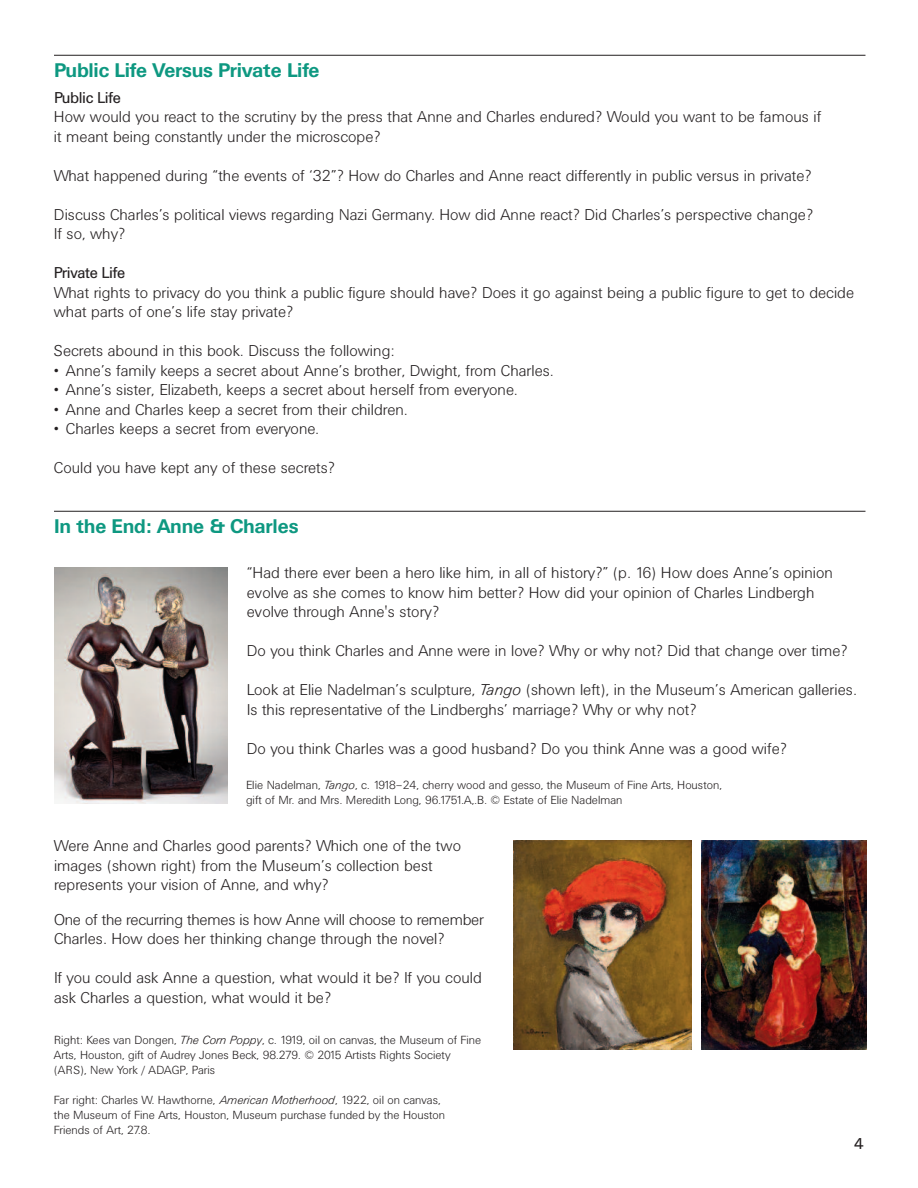
<style>
.page{position:relative;width:918px;height:1188px;background:#fff}
.page>*{position:absolute;margin:0;border:0;box-sizing:border-box;transform-origin:0 0}
.t1{font:700 22.5px "Univers Houston";letter-spacing:-.01em;color:#0e9881}
.t2{font:300 18px/19.5px "Univers Houston";color:#231f20}
.t3{font:18px "Univers Houston";letter-spacing:-.025em;color:#231f20}
.t4{font:300 13.5px/15px "Univers Houston";color:#231f20}
.s1{font-style:italic}
</style>
<div class="page">
<hr style="left:54px;top:55px;width:811px;height:1px;background:#231f20">
<hr style="left:54px;top:511px;width:811px;height:1px;background:#231f20">
<img style="left:513px;top:840px;width:179px;height:210px">
<img style="left:702px;top:840px;width:165px;height:209px">
<img style="left:54px;top:567px;width:173px;height:237px">
<p class="t1" style="left:54px;top:57px;width:267px">Public Life Versus Private Life</p>
<p class="t3" style="left:54px;top:87px;width:69px">Public Life</p>
<p class="t2" style="left:54px;top:106px;width:769px">How would you react to the scrutiny by the press that Anne and Charles endured? Would you want to be famous if it meant being constantly under the microscope?</p>
<p class="t2" style="left:54px;top:155px;width:761px;line-height:39px">What happened during “the events of ‘32”? How do Charles and Anne react differently in public versus in private?<br>Discuss Charles’s political views regarding Nazi Germany. How did Anne react? Did Charles’s perspective change?</p>
<p class="t2" style="left:54px;top:223px;width:73px">If so, why?</p>
<p class="t3" style="left:54px;top:262px;width:73px">Private Life</p>
<p class="t2" style="left:54px;top:281px;width:802px">What rights to privacy do you think a public figure should have? Does it go against being a public figure to get to decide what parts of one’s life stay private?</p>
<p class="t2" style="left:54px;top:340px;width:342px">Secrets abound in this book. Discuss the following:</p>
<p class="t2" style="left:54px;top:359px;width:501px">• Anne’s family keeps a secret about Anne’s brother, Dwight, from Charles.</p>
<p class="t2" style="left:54px;top:379px;width:465px">• Anne’s sister, Elizabeth, keeps a secret about herself from everyone.</p>
<p class="t2" style="left:54px;top:398px;width:355px">• Anne and Charles keep a secret from their children.</p>
<p class="t2" style="left:54px;top:408px;width:283px;line-height:39px">• Charles keeps a secret from everyone.<br>Could you have kept any of these secrets?</p>
<p class="t1" style="left:54px;top:513px;width:246px">In the End: Anne &amp; Charles</p>
<p class="t2" style="left:247px;top:562px;width:588px">“Had there ever been a hero like him, in all of history?” (p. 16) How does Anne’s opinion evolve as she comes to know him better? How did your opinion of Charles Lindbergh evolve through Anne's story?</p>
<p class="t2" style="left:247px;top:630px;width:612px;line-height:39px">Do you think Charles and Anne were in love? Why or why not? Did that change over time?<br>Look at Elie Nadelman’s sculpture, <span class="s1">Tango</span> (shown left), in the Museum’s American galleries.</p>
<p class="t2" style="left:247px;top:689px;width:542px;line-height:39px">Is this representative of the Lindberghs’ marriage? Why or why not?<br>Do you think Charles was a good husband? Do you think Anne was a good wife?</p>
<p class="t4" style="left:246px;top:777px;width:478px">Elie Nadelman, <span class="s1">Tango</span>, c. 1918–24, cherry wood and gesso, the Museum of Fine Arts, Houston, gift of Mr. and Mrs. Meredith Long, 96.1751.A,.B. © Estate of Elie Nadelman</p>
<p class="t2" style="left:54px;top:835px;width:409px">Were Anne and Charles good parents? Which one of the two images (shown right) from the Museum’s collection best represents your vision of Anne, and why?</p>
<p class="t2" style="left:54px;top:908px;width:431px">One of the recurring themes is how Anne will choose to remember<br>Charles. How does her thinking change through the novel?</p>
<p class="t2" style="left:54px;top:967px;width:429px">If you could ask Anne a question, what would it be? If you could ask Charles a question, what would it be?</p>
<p class="t4" style="left:54px;top:1032px;width:429px">Right: Kees van Dongen, <span class="s1">The Corn Poppy</span>, c. 1919, oil on canvas, the Museum of Fine<br>Arts, Houston, gift of Audrey Jones Beck, 98.279. © 2015 Artists Rights Society (ARS), New York / ADAGP, Paris</p>
<p class="t4" style="left:54px;top:1092px;width:393px">Far right: Charles W. Hawthorne, <span class="s1">American Motherhood</span>, 1922, oil on canvas, the Museum of Fine Arts, Houston, Museum purchase funded by the Houston<br>Friends of Art, 27.8.</p>
<p class="t3" style="left:854px;top:1133px;width:11px">4</p>
</div>
